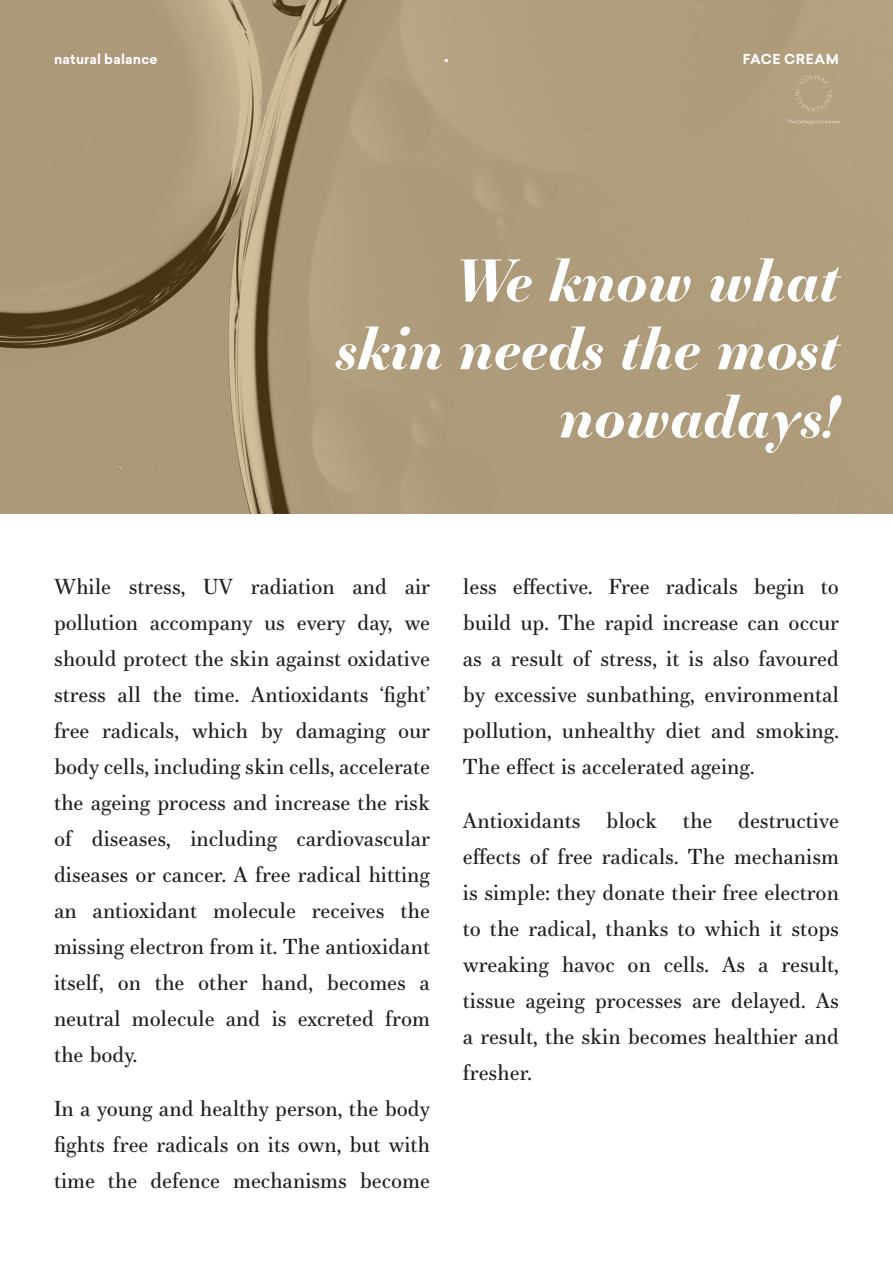
<style>
.page{position:relative;width:893px;height:1263px;background:#fff}
.page>*{position:absolute;margin:0;border:0;box-sizing:border-box;transform-origin:0 0}
.t1{font:italic 700 56.7px/68.1px "Essonnes Display";color:#fff;text-align:right}
.t2{font:21px/36px "Essonnes Text";color:#231f20;text-align:justify}
.t3{font:700 13.5px "Sailec";letter-spacing:.015em;color:#fff}
.t4{font:700 13.5px "Sailec";letter-spacing:.04em;color:#fff}
</style>
<div class="page">
<img style="left:0;top:0;width:892px;height:513px">
<img style="left:776px;top:68px;width:74px;height:62px">
<p class="t3" style="left:54px;top:50px;width:105px">natural balance</p>
<p class="t3" style="left:444px;top:50px;width:6px">•</p>
<p class="t4" style="left:743px;top:50px;width:98px">FACE CREAM</p>
<h1 class="t1" style="left:335px;top:244px;width:505px">We know what skin needs the most nowadays!</h1>
<p class="t2" style="left:54px;top:568px;width:378px">While stress, UV radiation and air pollution accompany us every day, we should protect the skin against oxidative stress all the time. Antioxidants ‘fight’ free radicals, which by damaging our body cells, including skin cells, accelerate the ageing process and increase the risk of diseases, including cardiovascular diseases or cancer. A free radical hitting an antioxidant molecule receives the missing electron from it. The antioxidant itself, on the other hand, becomes a neutral molecule and is excreted from the body.</p>
<p class="t2" style="left:54px;top:1090px;width:378px">In a young and healthy person, the body fights free radicals on its own, but with time the defence mechanisms become</p>
<p class="t2" style="left:463px;top:568px;width:378px">less effective. Free radicals begin to build up. The rapid increase can occur as a result of stress, it is also favoured by excessive sunbathing, environmental pollution, unhealthy diet and smoking.<br>The effect is accelerated ageing.</p>
<p class="t2" style="left:463px;top:802px;width:378px">Antioxidants block the destructive effects of free radicals. The mechanism is simple: they donate their free electron to the radical, thanks to which it stops wreaking havoc on cells. As a result, tissue ageing processes are delayed. As a result, the skin becomes healthier and fresher.</p>
</div>
